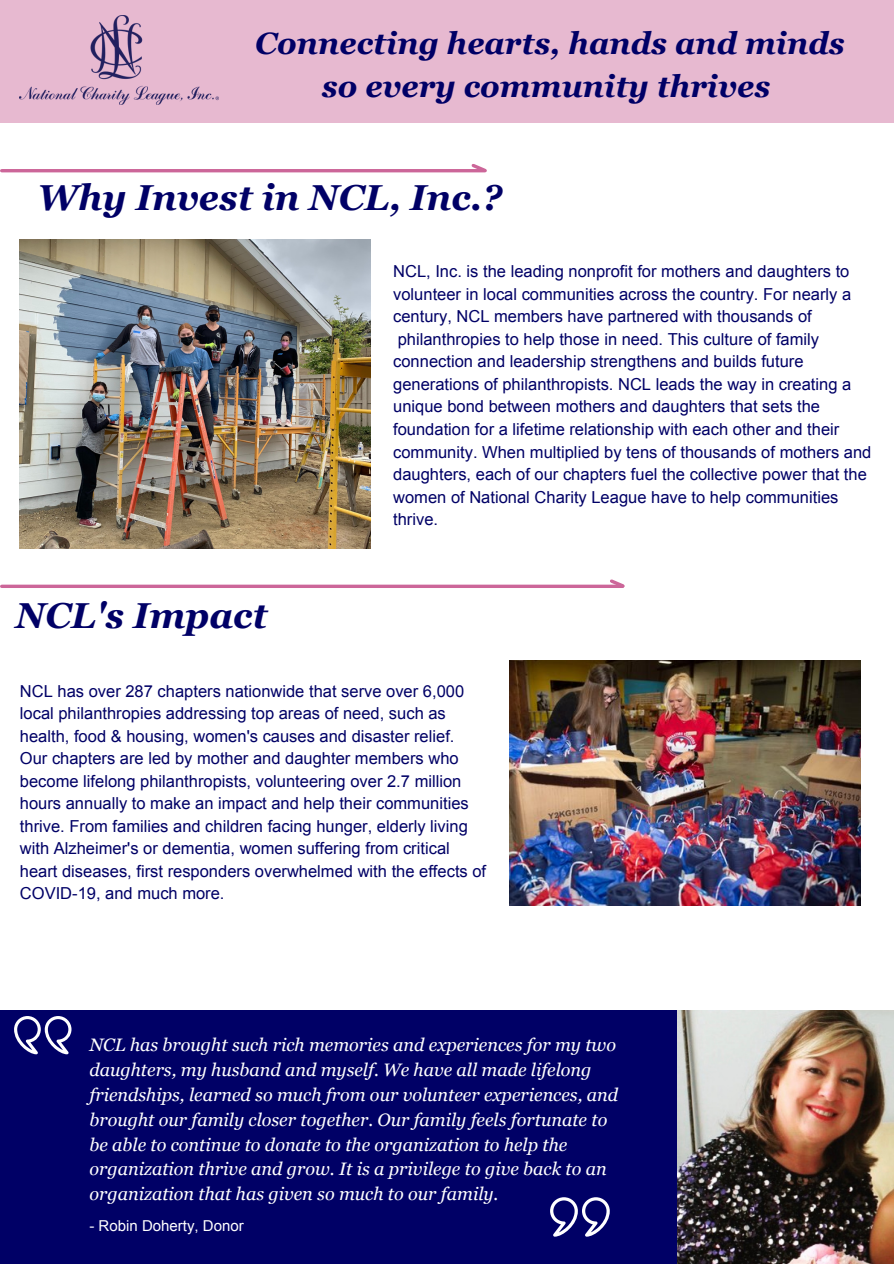
<style>
.page{position:relative;width:894px;height:1264px;background:#fff}
.page>*{position:absolute;margin:0;border:0;box-sizing:border-box;transform-origin:0 0}
.t1{font:italic 700 36px "Georgia";color:#006}
.t2{font:italic 700 30.9px/42.6px "Georgia";color:#006;text-align:center}
.t3{font:italic 18px/24.8px "Georgia";color:#fff}
.t4{font:16.5px/22.5px "Arial";color:#006}
.t5{font:15px "Arial";color:#fff}
</style>
<div class="page">
<div style="left:0;top:1010px;width:893px;height:253px;background:#006"></div>
<div style="left:0;top:0;width:893px;height:122px;background:#e7b9d0"></div>
<svg style="left:14px;top:1016px;width:57px;height:38px"></svg>
<img style="left:677px;top:1010px;width:216px;height:253px">
<svg style="left:550px;top:1197px;width:59px;height:39px"></svg>
<hr style="left:2px;top:169px;width:483px;height:3px;background:#c69">
<img style="left:20px;top:239px;width:350px;height:309px">
<img style="left:19px;top:15px;width:199px;height:89px">
<svg style="left:2px;top:584px;width:605px;height:4px;background:#d47ea9"></svg>
<svg style="left:468px;top:164px;width:19px;height:9px"></svg>
<svg style="left:607px;top:579px;width:18px;height:9px"></svg>
<img style="left:509px;top:660px;width:351px;height:246px">
<p class="t2" style="left:255px;top:22px;width:591px">Connecting hearts, hands and minds so every community thrives</p>
<p class="t1" style="left:38px;top:177px;width:466px">Why Invest in NCL, Inc.?</p>
<p class="t1" style="left:15px;top:595px;width:253px">NCL's Impact</p>
<p class="t4" style="left:393px;top:260px;width:479px">NCL, Inc. is the leading nonprofit for mothers and daughters to volunteer in local communities across the country. For nearly a century, NCL members have partnered with thousands of philanthropies to help those in need. This culture of family connection and leadership strengthens and builds future generations of philanthropists. NCL leads the way in creating a unique bond between mothers and daughters that sets the foundation for a lifetime relationship with each other and their community. When multiplied by tens of thousands of mothers and daughters, each of our chapters fuel the collective power that the women of National Charity League have to help communities thrive.</p>
<p class="t4" style="left:20px;top:679px;width:467px">NCL has over 287 chapters nationwide that serve over 6,000 local philanthropies addressing top areas of need, such as health, food &amp; housing, women's causes and disaster relief.<br>Our chapters are led by mother and daughter members who become lifelong philanthropists, volunteering over 2.7 million hours annually to make an impact and help their communities thrive. From families and children facing hunger, elderly living with Alzheimer's or dementia, women suffering from critical heart diseases, first responders overwhelmed with the effects of COVID-19, and much more.</p>
<p class="t3" style="left:89px;top:1032px;width:530px">NCL has brought such rich memories and experiences for my two daughters, my husband and myself. We have all made lifelong friendships, learned so much from our volunteer experiences, and brought our family closer together. Our family feels fortunate to be able to continue to donate to the organization to help the organization thrive and grow. It is a privilege to give back to an organization that has given so much to our family.</p>
<p class="t5" style="left:89px;top:1216px;width:156px">- Robin Doherty, Donor</p>
</div>
